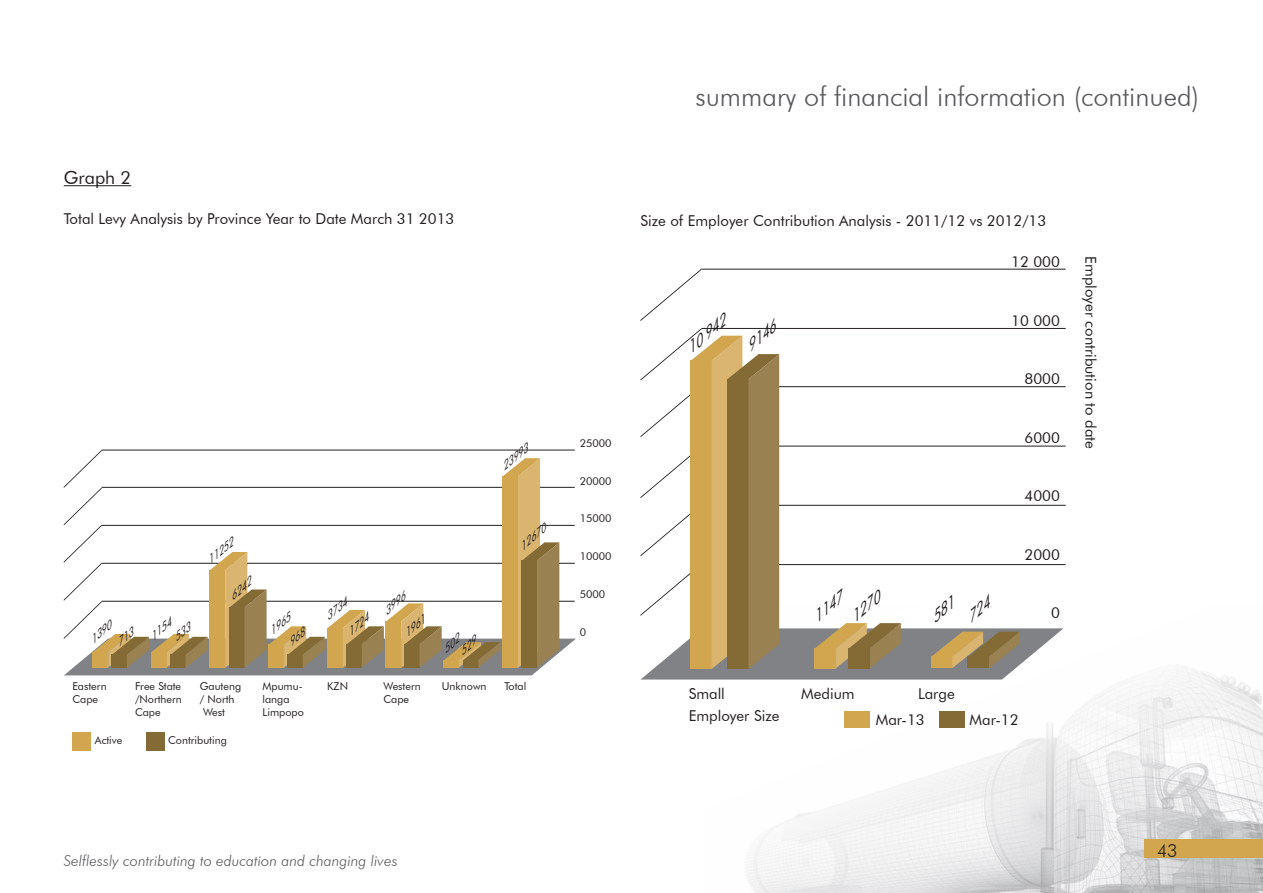
<style>
.page{position:relative;width:1263px;height:893px;background:#fff}
.page>*{position:absolute;margin:0;border:0;box-sizing:border-box;transform-origin:0 0}
.t1{font:300 27px "Futura BT";color:#57585a}
.t2{font:18px "Futura BT";color:#231f20}
.t3{font:300 18px "Futura BT";color:#231f20}
.t4{font:15px "Futura BT";color:#231f20}
.t5{font:italic 300 15px "Futura BT";color:#57585a}
.t6{font:italic 14.85px/24px "Futura BT";color:#231f20}
.t7{font:10.8px "Futura BT";color:#231f20}
.t8{font:italic 10.8px "Futura BT";color:#231f20}
</style>
<div class="page">
<svg style="left:641px;top:504px;width:622px;height:389px"></svg>
<div style="left:1144px;top:839px;width:119px;height:18px;background:#d1a64f"></div>
<hr style="left:64px;top:185px;width:67px;height:1px;background:#231f20">
<div style="left:844px;top:711px;width:25px;height:16px;background:#d1a64f"></div>
<div style="left:939px;top:711px;width:26px;height:16px;background:#846b36"></div>
<hr style="left:701px;top:564px;width:365px;height:1px;background:#231f20">
<hr style="left:701px;top:505px;width:365px;height:1px;background:#231f20">
<hr style="left:701px;top:446px;width:365px;height:1px;background:#231f20">
<hr style="left:701px;top:386px;width:365px;height:1px;background:#231f20">
<hr style="left:701px;top:328px;width:365px;height:1px;background:#231f20">
<hr style="left:701px;top:269px;width:365px;height:1px;background:#231f20">
<svg style="left:640px;top:268px;width:62px;height:53px"></svg>
<div style="left:73px;top:732px;width:18px;height:18px;background:#d1a64f"></div>
<div style="left:147px;top:732px;width:18px;height:18px;background:#846b36"></div>
<svg style="left:640px;top:328px;width:423px;height:351px"></svg>
<svg style="left:63px;top:449px;width:513px;height:226px"></svg>
<h1 class="t1" style="left:695px;top:80px;width:505px">summary of financial information (continued)</h1>
<p class="t2" style="left:64px;top:166px;width:69px">Graph 2</p>
<p class="t4" style="left:64px;top:209px;width:392px">Total Levy Analysis by Province Year to Date March 31 2013</p>
<p class="t4" style="left:640px;top:211px;width:407px">Size of Employer Contribution Analysis - 2011/12 vs 2012/13</p>
<p class="t8" style="left:86px;top:636px;width:27px;rotate:-40deg">1390</p>
<p class="t8" style="left:146px;top:633px;width:27px;rotate:-40deg">1154</p>
<p class="t8" style="left:203px;top:557px;width:34px;rotate:-40deg">11252</p>
<p class="t8" style="left:226px;top:593px;width:27px;rotate:-40deg">6242</p>
<p class="t8" style="left:265px;top:628px;width:27px;rotate:-40deg">1965</p>
<p class="t8" style="left:321px;top:613px;width:27px;rotate:-40deg">3734</p>
<p class="t8" style="left:380px;top:607px;width:27px;rotate:-40deg">3996</p>
<p class="t8" style="left:343px;top:629px;width:27px;rotate:-40deg">1724</p>
<p class="t8" style="left:400px;top:630px;width:27px;rotate:-40deg">1961</p>
<p class="t8" style="left:498px;top:463px;width:34px;rotate:-40deg">23993</p>
<p class="t8" style="left:515px;top:543px;width:34px;rotate:-40deg">12670</p>
<p class="t7" style="left:72px;top:679px;width:36px">Eastern</p>
<p class="t7" style="left:135px;top:679px;width:48px">Free State</p>
<p class="t7" style="left:200px;top:679px;width:43px">Gauteng</p>
<p class="t7" style="left:262px;top:679px;width:42px">Mpumu-</p>
<p class="t7" style="left:327px;top:679px;width:22px">KZN</p>
<p class="t7" style="left:383px;top:679px;width:39px">Western</p>
<p class="t7" style="left:442px;top:679px;width:46px">Unknown</p>
<p class="t7" style="left:504px;top:679px;width:23px">Total</p>
<p class="t7" style="left:72px;top:692px;width:27px">Cape</p>
<p class="t7" style="left:135px;top:692px;width:48px">/Northern</p>
<p class="t7" style="left:200px;top:692px;width:36px">/ North</p>
<p class="t7" style="left:262px;top:692px;width:29px">langa</p>
<p class="t7" style="left:383px;top:692px;width:27px">Cape</p>
<p class="t7" style="left:135px;top:705px;width:27px">Cape</p>
<p class="t7" style="left:203px;top:705px;width:24px">West</p>
<p class="t7" style="left:262px;top:705px;width:43px">Limpopo</p>
<p class="t7" style="left:95px;top:734px;width:29px">Active</p>
<p class="t7" style="left:168px;top:734px;width:60px">Contributing</p>
<p class="t7" style="left:580px;top:436px;width:33px">25000</p>
<p class="t7" style="left:580px;top:474px;width:33px">20000</p>
<p class="t7" style="left:580px;top:512px;width:33px">15000</p>
<p class="t7" style="left:580px;top:550px;width:33px">10000</p>
<p class="t7" style="left:580px;top:587px;width:27px">5000</p>
<p class="t7" style="left:580px;top:625px;width:8px">0</p>
<p class="t6" style="left:678px;top:342px;width:50px;rotate:-41deg">10 942</p>
<p class="t6" style="left:738px;top:340px;width:37px;rotate:-40deg">9146</p>
<p class="t6" style="left:827px;top:592px;width:37px;text-indent:-29px;rotate:-40deg">1147<br>1270</p>
<p class="t4" style="left:1011px;top:253px;width:50px">12 000</p>
<p class="t4" style="left:1011px;top:311px;width:50px">10 000</p>
<p class="t4" style="left:1024px;top:370px;width:37px">8000</p>
<p class="t4" style="left:1024px;top:428px;width:37px">6000</p>
<p class="t4" style="left:1024px;top:487px;width:37px">4000</p>
<p class="t4" style="left:1024px;top:545px;width:37px">2000</p>
<p class="t4" style="left:1051px;top:604px;width:10px">0</p>
<p class="t4" style="left:689px;top:685px;width:38px">Small</p>
<p class="t4" style="left:801px;top:685px;width:55px">Medium</p>
<p class="t4" style="left:918px;top:685px;width:38px">Large</p>
<p class="t4" style="left:689px;top:706px;width:92px">Employer Size</p>
<p class="t4" style="left:876px;top:710px;width:51px">Mar-13</p>
<p class="t4" style="left:970px;top:710px;width:51px">Mar-12</p>
<p class="t4" style="left:1100px;top:256px;width:194px;rotate:90deg">Employer contribution to date</p>
<p class="t5" style="left:64px;top:851px;width:335px">Selflessly contributing to education and changing lives</p>
<p class="t3" style="left:1157px;top:840px;width:22px">43</p>
</div>
